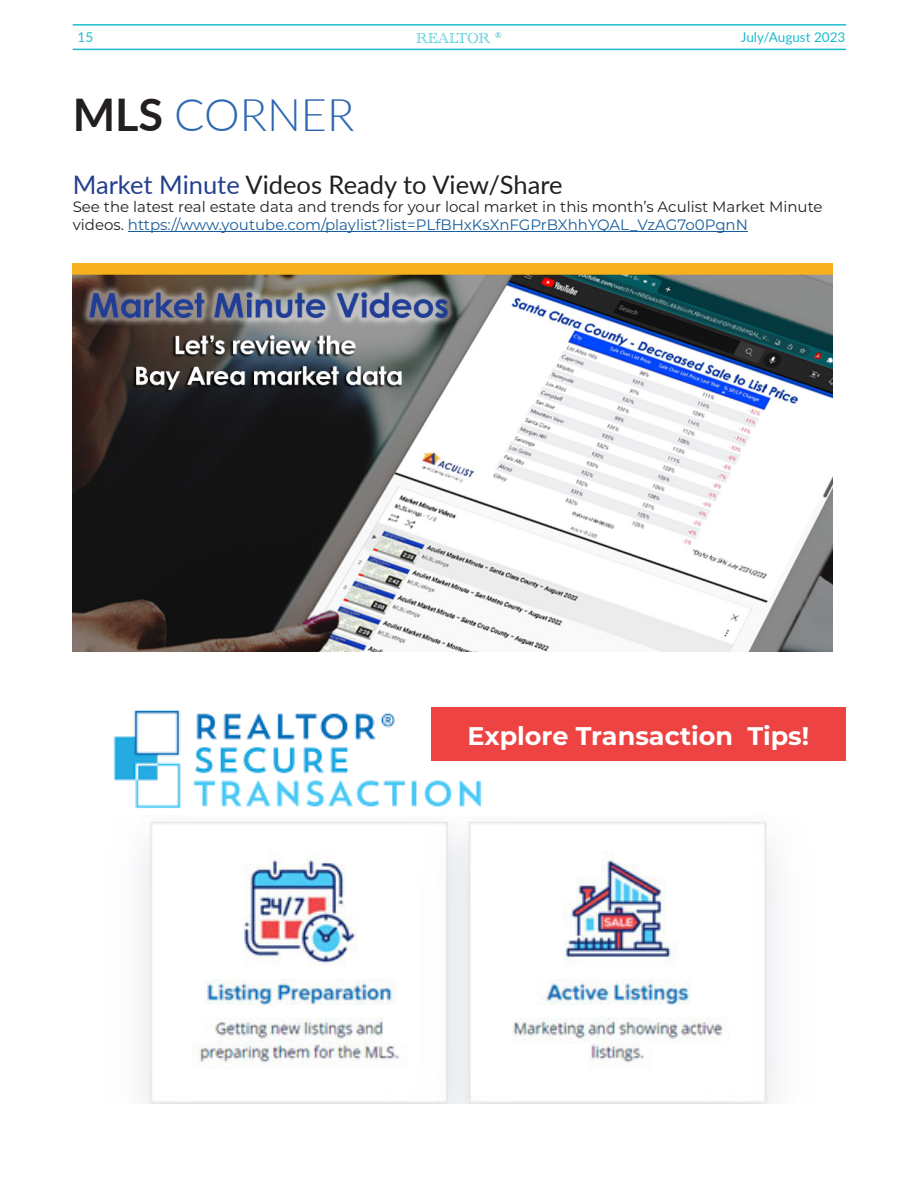
<style>
.page{position:relative;width:918px;height:1188px;background:#fff}
.page>*{position:absolute;margin:0;border:0;box-sizing:border-box;transform-origin:0 0}
.t1{font:300 45px "Lato";color:#2d68b2}
.t2{font:25.5px "Lato";color:#231f20}
.t3{font:700 25.5px "Montserrat";color:#fff}
.t4{font:15px/18px "Montserrat";color:#231f20}
.t5{font:15px "Academy Engraved Let Plain";color:#1ebbcf}
.t6{font:13.5px "Lato";color:#1ebbcf}
.s1{font-weight:700;color:#231f20}
.s2{color:#253f8e}
.s3{color:#175d9e}
</style>
<div class="page">
<hr style="left:73px;top:24px;width:773px;height:2px;background:#1ebbcf">
<hr style="left:73px;top:49px;width:773px;height:1px;background:#1ebbcf">
<img style="left:73px;top:264px;width:760px;height:388px">
<hr style="left:128px;top:231px;width:620px;height:1px;background:#175d9e">
<img style="left:113px;top:710px;width:369px;height:99px">
<img style="left:141px;top:821px;width:636px;height:282px">
<div style="left:431px;top:707px;width:414px;height:54px;background:#ed4343"></div>
<p class="t5" style="left:416px;top:30px;width:87px">REALTOR <sup>®</sup></p>
<p class="t6" style="left:78px;top:28px;width:17px">15</p>
<p class="t6" style="left:741px;top:28px;width:106px">July/August 2023</p>
<p class="t1" style="left:73px;top:83px;width:283px"><span class="s1">MLS</span> CORNER</p>
<p class="t2" style="left:73px;top:167px;width:491px"><span class="s2">Market Minute</span> Videos Ready to View/Share</p>
<p class="t4" style="left:73px;top:197px;width:751px">See the latest real estate data and trends for your local market in this month’s Aculist Market Minute videos. <span class="s3">https://www.youtube.com/playlist?list=PLfBHxKsXnFGPrBXhhYQAL_VzAG7o0PgnN</span></p>
<p class="t3" style="left:468px;top:717px;width:343px">Explore Transaction Tips!</p>
</div>
